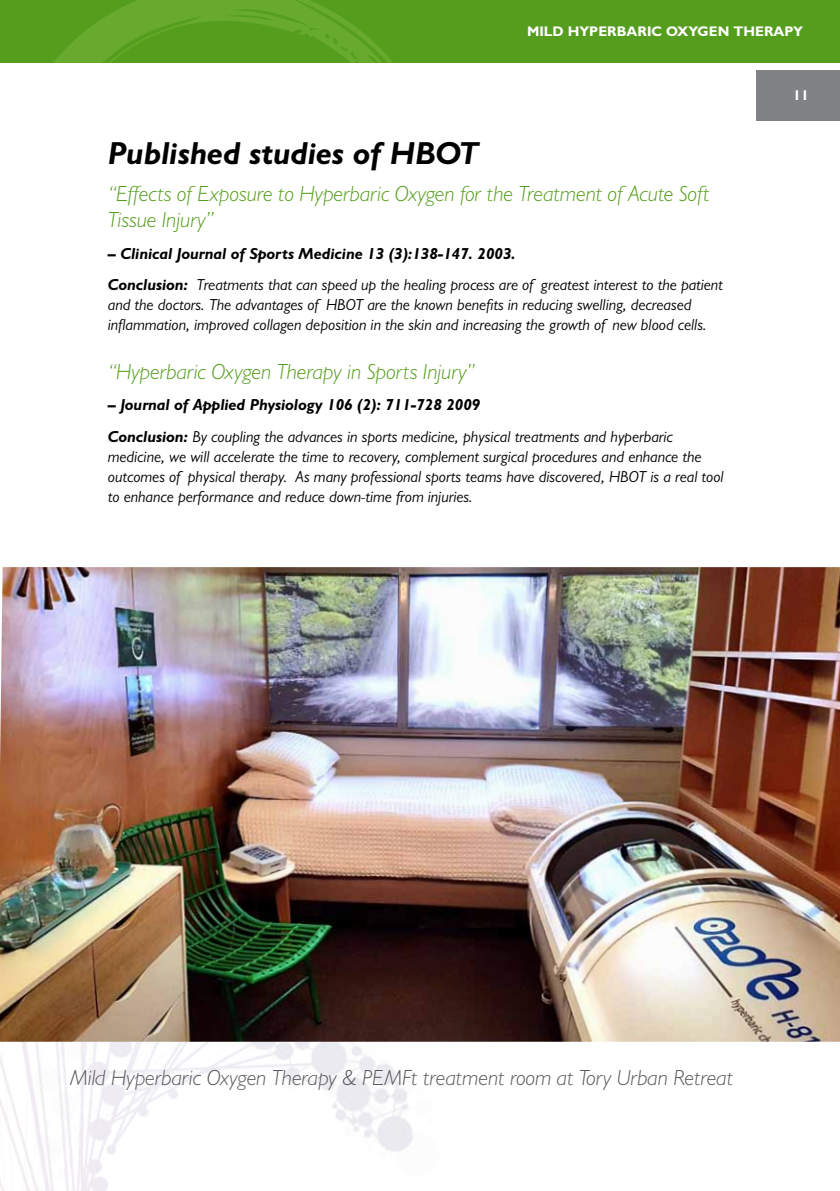
<style>
.page{position:relative;width:840px;height:1191px;background:#fff}
.page>*{position:absolute;margin:0;border:0;box-sizing:border-box;transform-origin:0 0}
.t1{font:italic 700 32px "Gill Sans MT Pro";color:#000}
.t2{font:italic 300 22px/26px "Gill Sans MT Pro";color:#559d1d}
.t3{font:italic 300 22px "Gill Sans MT Pro";color:#58595b}
.t4{font:italic 16px/20px "Gill Sans MT Pro";color:#000}
.t5{font:700 14px "Gill Sans MT Pro";color:#fff}
.s1{font-weight:700}
</style>
<div class="page">
<div style="left:0;top:0;width:839px;height:62px;background:#559d1d"></div>
<svg style="left:0;top:0;width:450px;height:63px"></svg>
<img style="left:0;top:1041px;width:839px;height:150px">
<div style="left:756px;top:70px;width:83px;height:50px;background:#808285"></div>
<img style="left:0;top:567px;width:839px;height:474px">
<p class="t5" style="left:526px;top:22px;width:277px">MILD HYPERBARIC OXYGEN TH ERAPY</p>
<h1 class="t1" style="left:108px;top:133px;width:371px">Published studies of HBOT</h1>
<h2 class="t2" style="left:108px;top:180px;width:602px">“Effects of Exposure to Hyperbaric Oxygen for the Treatment of Acute Soft<br>Tissue Injury”</h2>
<p class="t4" style="left:108px;top:237px;width:616px;line-height:31.4px"><span class="s1">– Clinical Journal of Sports Medicine 13 (3):138-147. 2003.<br>Conclusion:</span> Treatments that can speed up the healing process are of greatest interest to the patient</p>
<p class="t4" style="left:108px;top:294px;width:600px">and the doctors. The advantages of HBOT are the known benefits in reducing swelling, decreased inflammation, improved collagen deposition in the skin and increasing the growth of new blood cells.</p>
<h2 class="t2" style="left:108px;top:358px;width:368px">“Hyperbaric Oxygen Therapy in Sports Injury”</h2>
<p class="t4" style="left:108px;top:389px;width:566px;line-height:31.4px"><span class="s1">– Journal of Applied Physiology 106 (2): 711-728 2009<br>Conclusion:</span> By coupling the advances in sports medicine, physical treatments and hyperbaric</p>
<p class="t4" style="left:108px;top:446px;width:617px">medicine, we will accelerate the time to recovery, complement surgical procedures and enhance the outcomes of physical therapy. As many professional sports teams have discovered, HBOT is a real tool to enhance performance and reduce down-time from injuries.</p>
<p class="t5" style="left:792px;top:87px;width:17px">11</p>
<h2 class="t3" style="left:70px;top:1064px;width:664px">Mild Hyperbaric Oxygen Therapy &amp; PEMFt treatment room at Tory Urban Retreat</h2>
</div>
